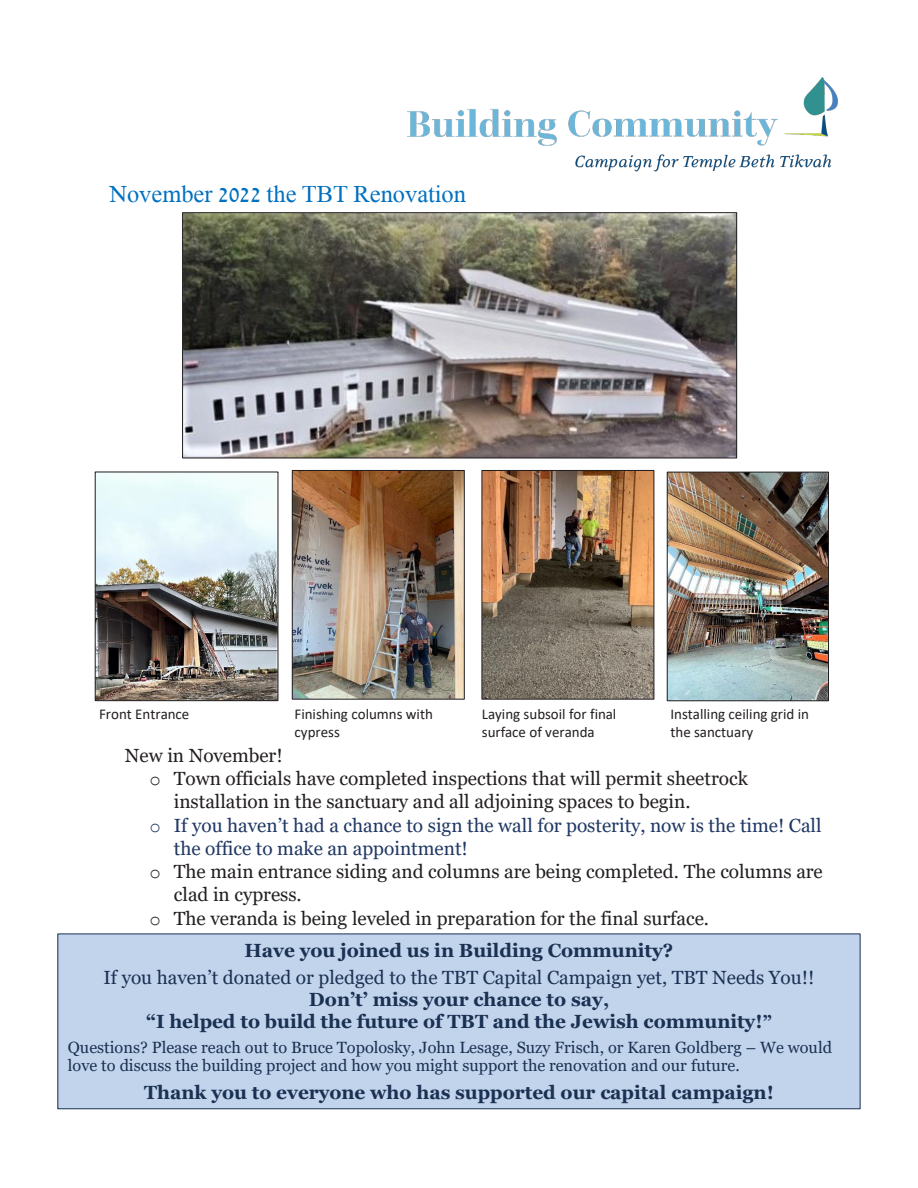
<style>
.page{position:relative;width:918px;height:1188px;background:#fff}
.page>*{position:absolute;margin:0;border:0;box-sizing:border-box;transform-origin:0 0}
.t1{font:24.45px "David";color:#0070c0}
.t2{font:19.05px "Georgia";color:#231f20}
.t3{font:700 19.05px/21.5px "Georgia";color:#1a3152;text-align:center}
.t4{font:19.05px/27.8px "Georgia";color:#1a3152;text-align:center}
.t5{font:19.05px "Georgia";color:#203864}
.t6{font:16.35px/18.5px "Georgia";color:#1a3152}
.t7{font:15px "Calibri";color:#231f20}
.s1{font-family:"Courier New"}
.s2{font-weight:700}
.s3{font-size:17.55px}
</style>
<div class="page">
<img style="left:407px;top:77px;width:431px;height:95px">
<img style="left:184px;top:214px;width:551px;height:243px">
<div style="left:182px;top:212px;width:555px;height:247px;border:1px solid #231f20"></div>
<img style="left:294px;top:472px;width:169px;height:226px">
<div style="left:292px;top:470px;width:173px;height:230px;border:1px solid #231f20"></div>
<img style="left:483px;top:472px;width:169px;height:226px">
<div style="left:481px;top:470px;width:173px;height:230px;border:1px solid #231f20"></div>
<img style="left:97px;top:473px;width:179px;height:226px">
<div style="left:95px;top:471px;width:183px;height:230px;border:1px solid #231f20"></div>
<img style="left:669px;top:474px;width:158px;height:225px">
<div style="left:667px;top:472px;width:162px;height:229px;border:1px solid #231f20"></div>
<div style="left:58px;top:934px;width:802px;height:175px;background:#c2d3ec"></div>
<div style="left:58px;top:934px;width:802px;height:175px;border:1px solid #1a3152"></div>
<p class="t1" style="left:109px;top:181px;width:358px">November 2022 the TBT Renovation</p>
<p class="t7" style="left:99px;top:704px;width:92px">Front Entrance</p>
<p class="t7" style="left:294px;top:704px;width:140px">Finishing columns with</p>
<p class="t7" style="left:482px;top:704px;width:136px">Laying subsoil for final</p>
<p class="t7" style="left:670px;top:704px;width:140px">Installing ceiling grid in</p>
<p class="t7" style="left:294px;top:722px;width:47px">cypress</p>
<p class="t7" style="left:482px;top:722px;width:114px">surface of veranda</p>
<p class="t7" style="left:670px;top:722px;width:84px">the sanctuary</p>
<p class="t2" style="left:125px;top:744px;width:159px">New in November!</p>
<p class="t2" style="left:149px;top:767px;width:600px"><span class="s1">o</span> Town officials have completed inspections that will permit sheetrock</p>
<p class="t2" style="left:174px;top:790px;width:518px">installation in the sanctuary and all adjoining spaces to begin.</p>
<p class="t5" style="left:149px;top:813px;width:674px"><span class="s1">o</span> If you haven’t had a chance to sign the wall for posterity, now is the time! Call</p>
<p class="t5" style="left:174px;top:837px;width:295px">the office to make an appointment!</p>
<p class="t2" style="left:149px;top:860px;width:675px"><span class="s1">o</span> The main entrance siding and columns are being completed. The columns are</p>
<p class="t2" style="left:174px;top:883px;width:129px">clad in cypress.</p>
<p class="t2" style="left:149px;top:907px;width:561px"><span class="s1">o</span> The veranda is being leveled in preparation for the final surface.</p>
<p class="t4" style="left:103px;top:937px;width:713px"><span class="s2">Have you joined us in Building Community?<br></span>If you haven’t donated or pledged to the TBT Capital Campaign yet, TBT Needs You!!</p>
<p class="t3" style="left:146px;top:989px;width:627px">Don’t’ miss your chance to say,<br>“I helped to build the future of TBT and the Jewish community!<span class="s3">”</span></p>
<p class="t6" style="left:68px;top:1038px;width:766px">Questions? Please reach out to Bruce Topolosky, John Lesage, Suzy Frisch, or Karen Goldberg – We would love to discuss the building project and how you might support the renovation and our future.</p>
<p class="t3" style="left:144px;top:1081px;width:631px">Thank you to everyone who has supported our capital campaign!</p>
</div>
